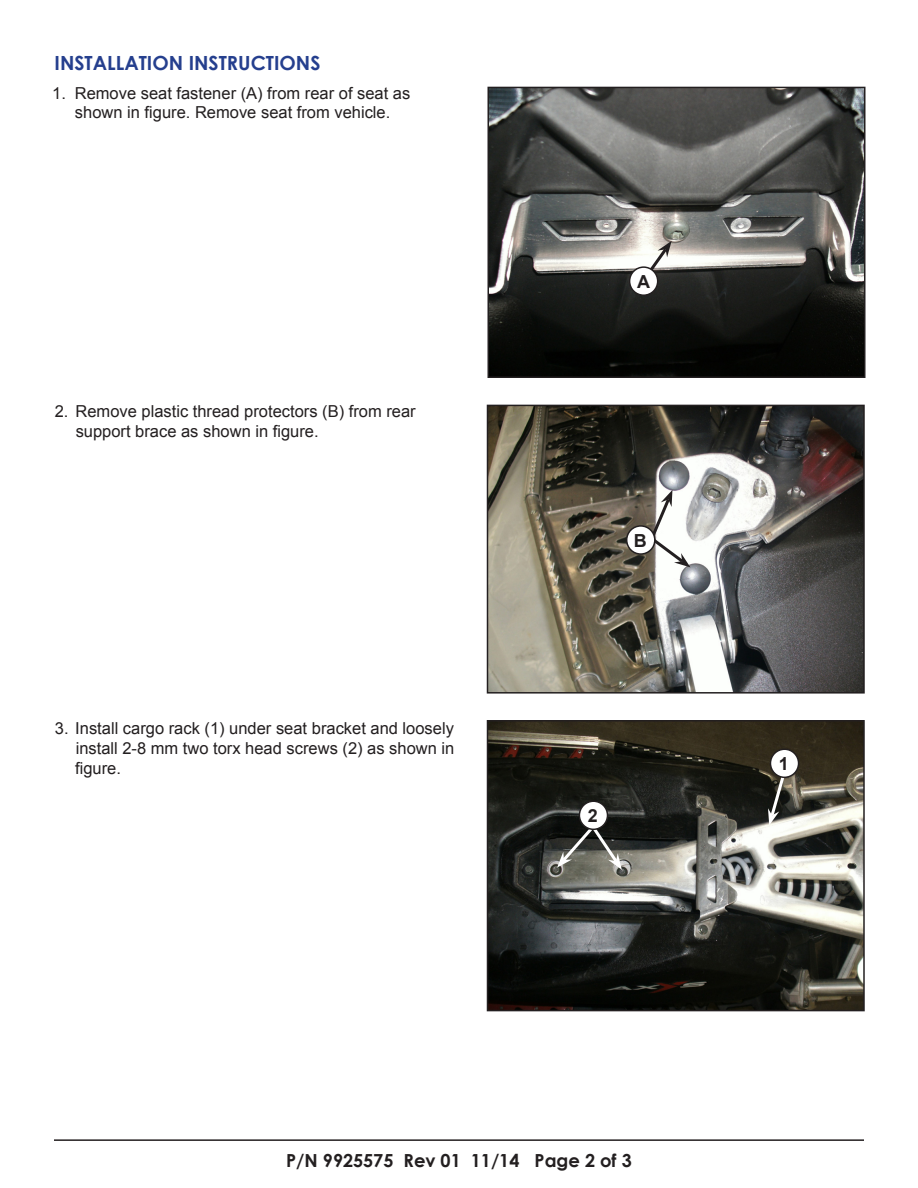
<style>
.page{position:relative;width:918px;height:1188px;background:#fff}
.page>*{position:absolute;margin:0;border:0;box-sizing:border-box;transform-origin:0 0}
.t1{font:700 19.5px "Century Gothic";color:#253f8e}
.t2{font:700 18px "Century Gothic";color:#231f20}
.t3{font:700 18px "Arial";color:#231f20}
.t4{font:16.5px/19.8px "Arial";color:#231f20}
</style>
<div class="page">
<hr style="left:54px;top:1139px;width:810px;height:2px;background:#231f20">
<img style="left:490px;top:408px;width:372px;height:283px">
<div style="left:487px;top:405px;width:378px;height:289px;border:2px solid #231f20"></div>
<img style="left:490px;top:723px;width:372px;height:285px">
<div style="left:487px;top:720px;width:378px;height:291px;border:2px solid #231f20"></div>
<svg style="left:648px;top:490px;width:42px;height:77px"></svg>
<svg style="left:768px;top:771px;width:19px;height:54px"></svg>
<svg style="left:557px;top:821px;width:65px;height:49px;background:#565751"></svg>
<div style="left:627px;top:526px;width:28px;height:28px;background:#fff;border-radius:50%"></div>
<div style="left:626px;top:525px;width:30px;height:30px;border:2px solid #231f20;border-radius:50%"></div>
<div style="left:770px;top:749px;width:29px;height:28px;background:#fff;border-radius:50%"></div>
<div style="left:770px;top:749px;width:29px;height:29px;border:2px solid #231f20;border-radius:50%"></div>
<div style="left:579px;top:801px;width:29px;height:28px;background:#fff;border-radius:50%"></div>
<div style="left:579px;top:800px;width:29px;height:30px;border:2px solid #231f20;border-radius:50%"></div>
<img style="left:491px;top:90px;width:372px;height:285px">
<div style="left:488px;top:87px;width:378px;height:291px;border:2px solid #231f20"></div>
<svg style="left:632px;top:241px;width:40px;height:54px"></svg>
<div style="left:630px;top:267px;width:28px;height:28px;background:#fff;border-radius:50%"></div>
<div style="left:629px;top:266px;width:29px;height:30px;border:2px solid #231f20;border-radius:50%"></div>
<p class="t1" style="left:55px;top:48px;width:267px">INSTALLATION INSTRUCTIONS</p>
<p class="t4" style="left:52px;top:83px;width:360px;text-align:center">1. Remove seat fastener (A) from rear of seat as shown in figure. Remove seat from vehicle.</p>
<p class="t4" style="left:76px;top:402px;width:341px;text-indent:-21px">2. Remove plastic thread protectors (B) from rear support brace as shown in figure.</p>
<p class="t4" style="left:75px;top:719px;width:381px;text-align:justify;text-indent:-20px">3. Install cargo rack (1) under seat bracket and loosely install 2-8 mm two torx head screws (2) as shown in figure.</p>
<p class="t3" style="left:637px;top:269px;width:14px">A</p>
<p class="t3" style="left:634px;top:528px;width:14px">B</p>
<p class="t3" style="left:588px;top:804px;width:12px">2</p>
<p class="t3" style="left:779px;top:752px;width:12px">1</p>
<p class="t2" style="left:286px;top:1147px;width:347px">P/N 9925575 Rev 01 11/14 Page 2 of 3</p>
</div>
